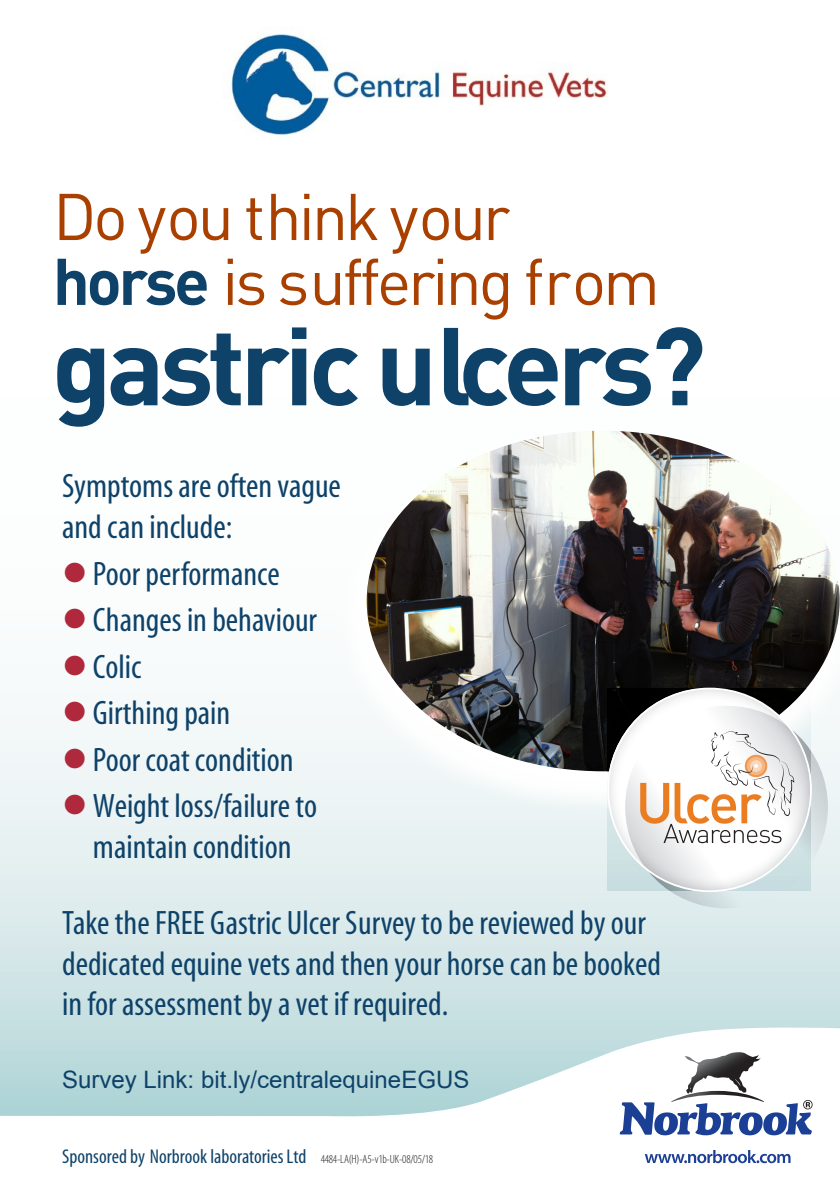
<style>
.page{position:relative;width:840px;height:1191px;background:#fff}
.page>*{position:absolute;margin:0;border:0;box-sizing:border-box;transform-origin:0 0}
.t1{font:700 108.6px "DIN";letter-spacing:-.05em;color:#0e4269}
.t2{font:64.8px/64.8px "DIN";letter-spacing:-.05em;color:#aa4000}
.t3{font:34px/40.8px "Myriad MM 400 300";color:#0e4269}
.t4{font:24px "Arial";color:#0e4269}
.t5{font:20px "Myriad MM 400 300";color:#0e4269}
.s1{font-weight:700;color:#0e4269}
.s2{color:#af283b}
.s3{font-style:inherit}
.s4{font-family:"Myriad MM 215 300";font-size:12px;color:#231f20}
</style>
<div class="page">
<svg style="left:0;top:705px;width:839px;height:322px;background:#ddebec"></svg>
<div style="left:331px;top:418px;width:508px;height:400px;background:linear-gradient(to right,#f2f7f8,#fefefe)"></div>
<img style="left:366px;top:431px;width:473px;height:340px">
<svg style="left:624px;top:706px;width:203px;height:202px;background:#d1dddf"></svg>
<svg style="left:607px;top:688px;width:202px;height:202px"></svg>
<svg style="left:0;top:1027px;width:839px;height:137px"></svg>
<svg style="left:619px;top:1052px;width:193px;height:83px"></svg>
<svg style="left:644px;top:1150px;width:146px;height:13px"></svg>
<img style="left:231px;top:34px;width:376px;height:106px">
<p class="t2" style="left:53px;top:183px;width:608px">Do you think your <span class="s1">horse</span> is suffering from</p>
<p class="t1" style="left:52px;top:295px;width:655px">gastric ulcers?</p>
<p class="t3" style="left:62px;top:467px;width:280px">Symptoms are often vague and can include:</p>
<p class="t3" style="left:62px;top:554px;width:219px"><span class="s2">●</span> Poor performance</p>
<p class="t3" style="left:62px;top:601px;width:256px"><span class="s2">●</span> Changes in behaviour</p>
<p class="t3" style="left:62px;top:647px;width:81px"><span class="s2">●</span> Colic</p>
<p class="t3" style="left:62px;top:694px;width:170px"><span class="s2">●</span> Girthing pain</p>
<p class="t3" style="left:62px;top:740px;width:233px"><span class="s2">●</span> Poor coat condition</p>
<p class="t3" style="left:62px;top:787px;width:256px;text-align:center"><span class="s2">●</span> Weight loss/failure to maintain condition</p>
<p class="t3" style="left:62px;top:903px;width:600px">Take the FREE Gastric Ulcer Survey to be reviewed by our dedicated equine vets and then your horse can be booked in for assessment by a vet if required.</p>
<p class="t4" style="left:62px;top:1063px;width:408px"><span class="s3">Survey Link:</span> bit.ly/centralequineEGUS</p>
<p class="t5" style="left:62px;top:1146px;width:372px">Sponsored by Norbrook laboratories Ltd <span class="s4">4484-LA(H)-A5-v1b-UK-08/05/18</span></p>
</div>
